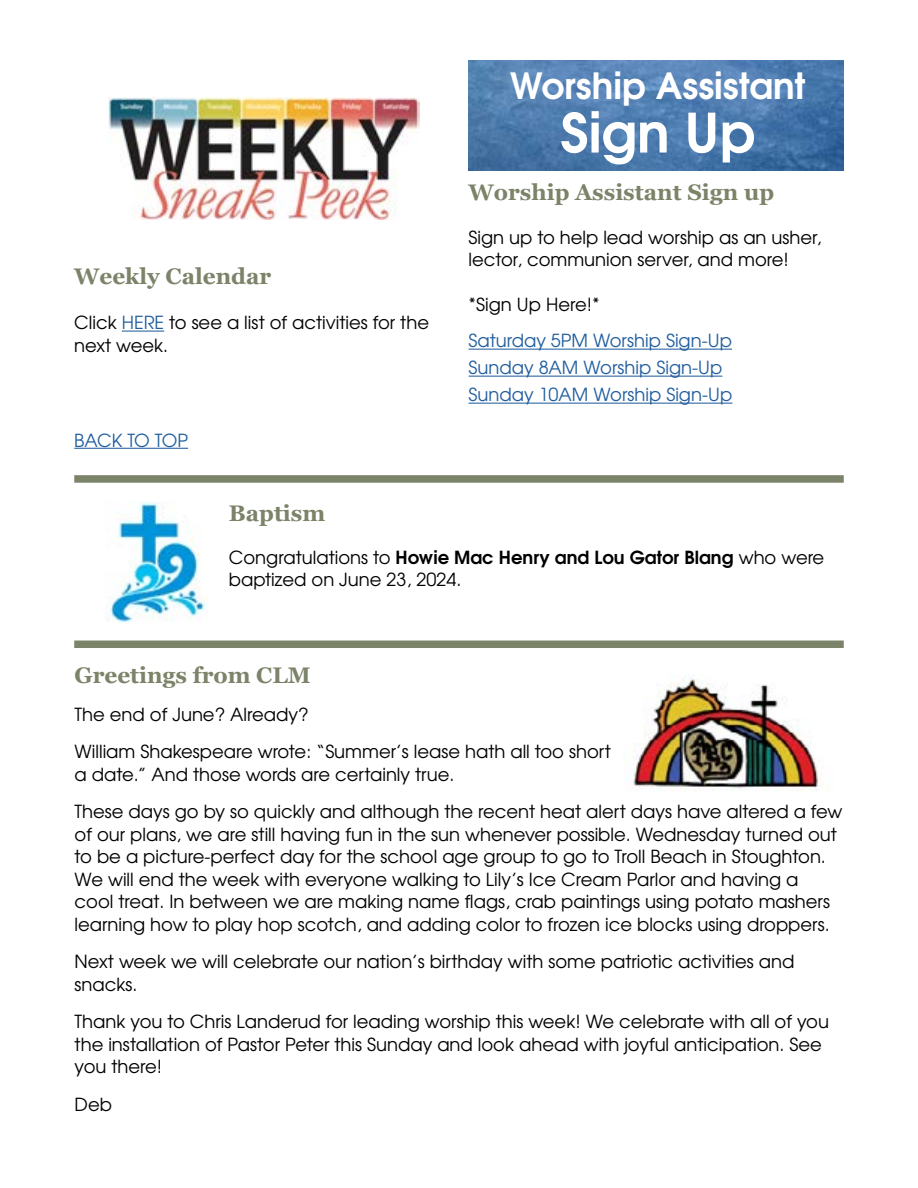
<style>
.page{position:relative;width:918px;height:1188px;background:#fff}
.page>*{position:absolute;margin:0;border:0;box-sizing:border-box;transform-origin:0 0}
.t1{font:700 54px "Te X Gyre Adventor";color:#fff}
.t2{font:700 36px "Te X Gyre Adventor";color:#fff}
.t3{font:700 22.5px "Georgia";color:#7b8368}
.t4{font:18px/22.5px "Te X Gyre Adventor";color:#000}
.t5{font:18px/27px "Te X Gyre Adventor";color:#215e9e}
.t6{font:18px "Te X Gyre Adventor";letter-spacing:-.025em;color:#215e9e}
.s1{color:#215e9e}
.s2{font-weight:700}
</style>
<div class="page">
<img style="left:110px;top:501px;width:98px;height:122px">
<img style="left:109px;top:97px;width:310px;height:122px">
<hr style="left:122px;top:331px;width:42px;height:1px;background:#215e9e">
<img style="left:468px;top:61px;width:375px;height:110px">
<hr style="left:469px;top:349px;width:263px;height:1px;background:#215e9e">
<hr style="left:469px;top:376px;width:253px;height:1px;background:#215e9e">
<hr style="left:469px;top:403px;width:263px;height:1px;background:#215e9e">
<hr style="left:74px;top:448px;width:114px;height:1px;background:#215e9e">
<div style="left:74px;top:475px;width:770px;height:8px;background:#7b8368"></div>
<div style="left:74px;top:641px;width:770px;height:7px;background:#7b8368"></div>
<img style="left:633px;top:675px;width:190px;height:116px">
<p class="t3" style="left:74px;top:262px;width:199px">Weekly Calendar</p>
<p class="t4" style="left:74px;top:310px;width:356px">Click <span class="s1">HERE</span> to see a list of activities for the next week.</p>
<p class="t6" style="left:74px;top:426px;width:115px">BACK TO TOP</p>
<h2 class="t2" style="left:510px;top:54px;width:297px">Worship Assistant</h2>
<h1 class="t1" style="left:561px;top:86px;width:196px">Sign Up</h1>
<p class="t3" style="left:469px;top:178px;width:307px">Worship Assistant Sign up</p>
<p class="t4" style="left:469px;top:225px;width:354px">Sign up to help lead worship as an usher, lector, communion server, and more!</p>
<p class="t4" style="left:469px;top:292px;width:133px">*Sign Up Here!*</p>
<p class="t5" style="left:469px;top:326px;width:265px">Saturday 5PM Worship Sign-Up<br>Sunday 8AM Worship Sign-Up<br>Sunday 10AM Worship Sign-Up</p>
<p class="t3" style="left:229px;top:499px;width:98px">Baptism</p>
<p class="t4" style="left:229px;top:546px;width:597px;line-height:21.6px">Congratulations to <span class="s2">Howie Mac Henry and Lou Gator Blang</span> who were baptized on June 23, 2024.</p>
<p class="t3" style="left:75px;top:661px;width:238px">Greetings from CLM</p>
<p class="t4" style="left:75px;top:694px;width:538px;line-height:37.5px">The end of June? Already?<br>William Shakespeare wrote: “Summer’s lease hath all too short</p>
<p class="t4" style="left:75px;top:754px;width:769px;line-height:37.5px">a date.” And those words are certainly true.<br>These days go by so quickly and although the recent heat alert days have altered a few</p>
<p class="t4" style="left:75px;top:822px;width:764px">of our plans, we are still having fun in the sun whenever possible. Wednesday turned out to be a picture-perfect day for the school age group to go to Troll Beach in Stoughton.<br>We will end the week with everyone walking to Lily’s Ice Cream Parlor and having a cool treat. In between we are making name flags, crab paintings using potato mashers learning how to play hop scotch, and adding color to frozen ice blocks using droppers.</p>
<p class="t4" style="left:75px;top:949px;width:721px">Next week we will celebrate our nation’s birthday with some patriotic activities and snacks.</p>
<p class="t4" style="left:75px;top:1009px;width:756px">Thank you to Chris Landerud for leading worship this week! We celebrate with all of you the installation of Pastor Peter this Sunday and look ahead with joyful anticipation. See you there!</p>
<p class="t4" style="left:75px;top:1092px;width:39px">Deb</p>
</div>
